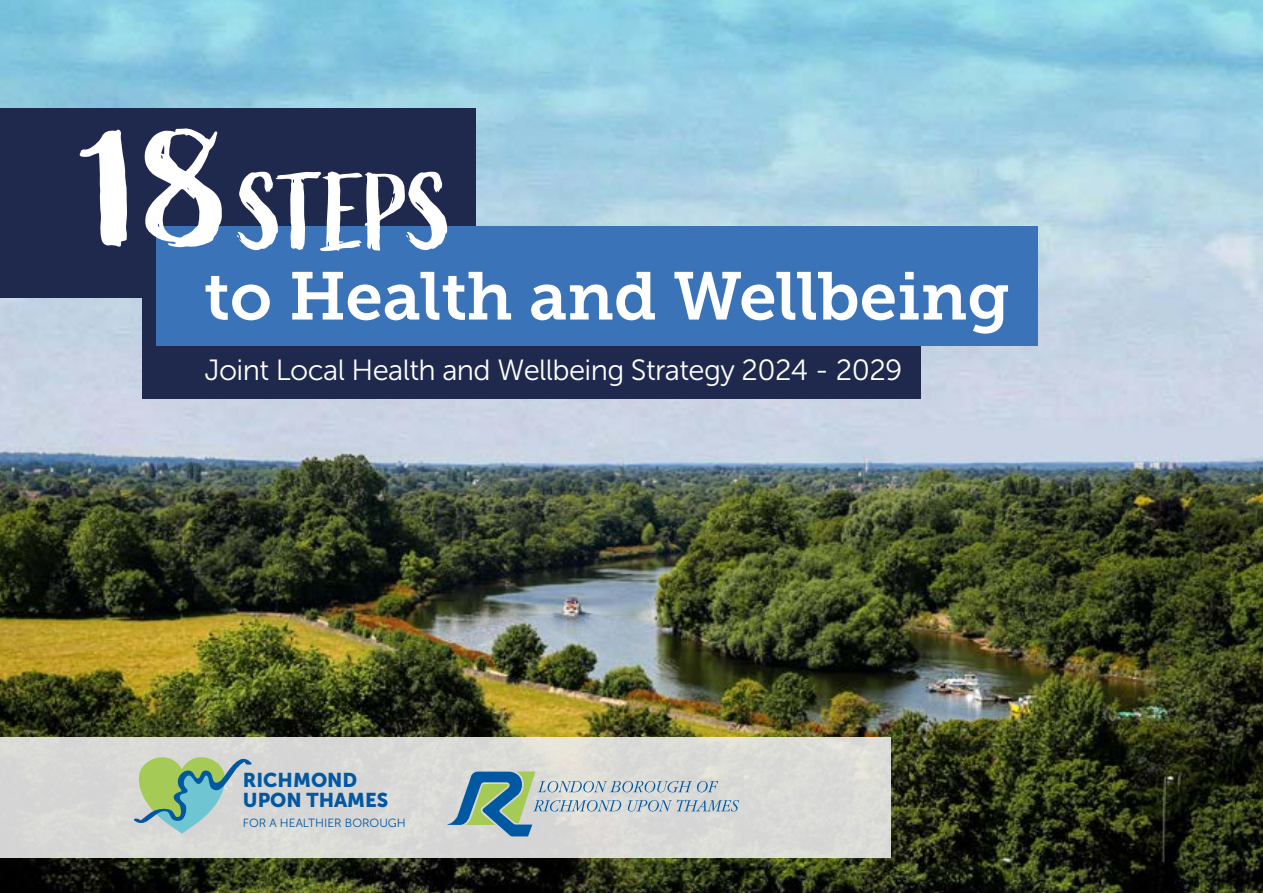
<style>
.page{position:relative;width:1263px;height:893px;background:#fff}
.page>*{position:absolute;margin:0;border:0;box-sizing:border-box;transform-origin:0 0}
.t1{font:107.55px "Active";letter-spacing:-.015em;color:#fff}
.t2{font:67.2px "Museo Slab 700";color:#fff}
.t3{font:29.1px "Museo Sans 300";letter-spacing:-.02em;color:#fff}
.t4{font:19.8px/19.8px "Museo Sans 900";color:#0058a2}
.t5{font:11.85px "Museo Sans 300";color:#0058a2}
.s1{font-size:163.95px}
</style>
<div class="page">
<img style="left:0;top:0;width:1263px;height:893px">
<div style="left:0;top:738px;width:891px;height:120px;background:#d9d9d6"></div>
<div style="left:142px;top:228px;width:778px;height:171px;background:#1f294d"></div>
<div style="left:0;top:108px;width:475px;height:190px;background:#1f294d"></div>
<div style="left:156px;top:226px;width:881px;height:119px;background:#3b73b9"></div>
<svg style="left:447px;top:771px;width:292px;height:65px"></svg>
<svg style="left:134px;top:757px;width:118px;height:76px"></svg>
<h1 class="t1" style="left:84px;top:152px;width:371px"><span class="s1">18</span>STEPS</h1>
<h2 class="t2" style="left:204px;top:258px;width:807px">to Health and Wellbeing</h2>
<p class="t3" style="left:204px;top:354px;width:699px">Joint Local Health and Wellbeing Strategy 2024 - 2029</p>
<p class="t4" style="left:243px;top:770px;width:147px">RICHMOND<br>UPON THAMES</p>
<p class="t5" style="left:243px;top:816px;width:164px">FOR A HEALTHIER BOROUGH</p>
</div>
